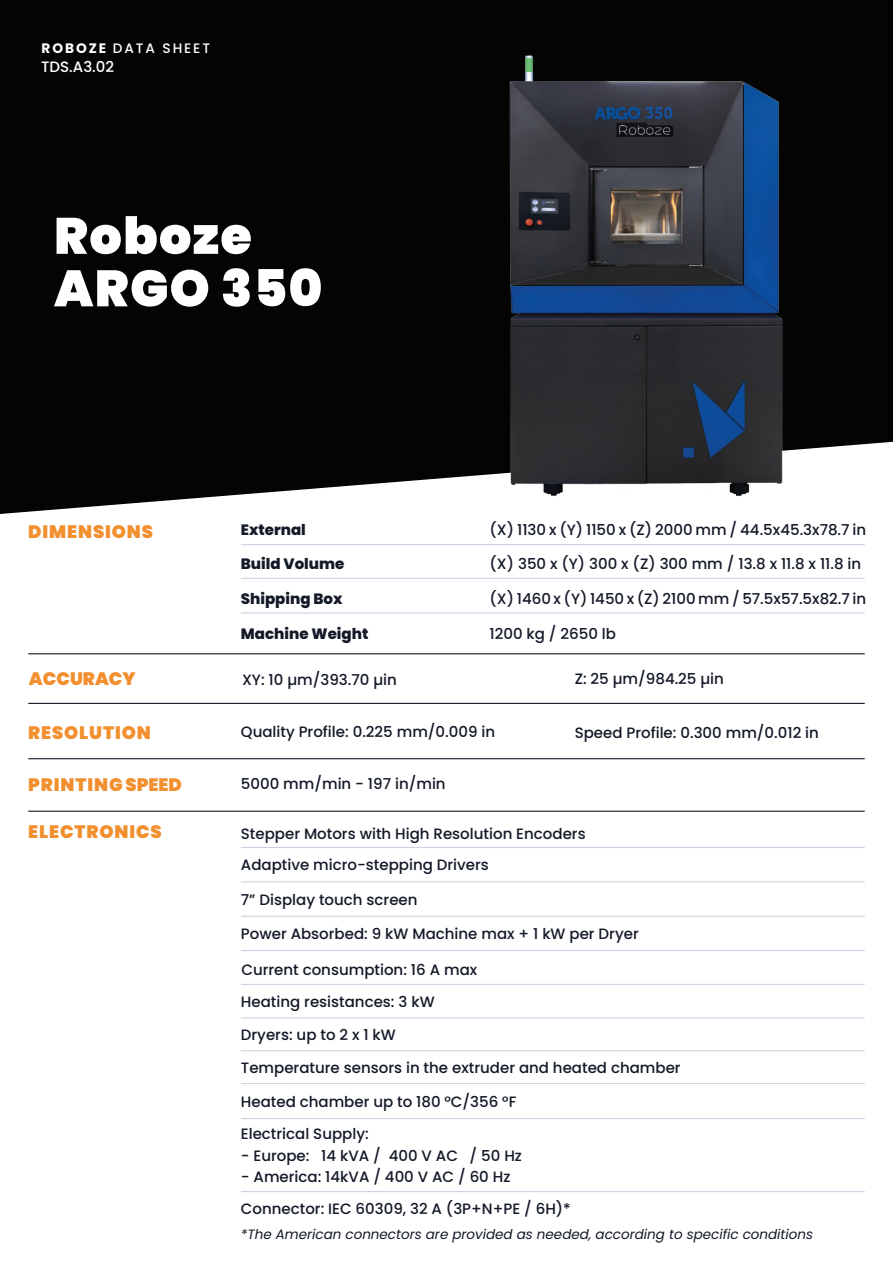
<style>
.page{position:relative;width:893px;height:1263px;background:#fff}
.page>*{position:absolute;margin:0;border:0;box-sizing:border-box;transform-origin:0 0}
.t1{font:900 51px/52.5px "Poppins";letter-spacing:.025em;color:#fff}
.t2{font:900 18px "Poppins";letter-spacing:.05em;color:#f28f2e}
.t3{font:900 18px "Poppins";color:#f28f2e}
.t4{font:500 15px/31.5px "Poppins";color:#131927}
.t5{font:800 15px "Poppins";color:#131927}
.t6{font:500 15px "Poppins";color:#fff}
.t7{font:500 13.65px "Poppins";letter-spacing:.14em;color:#fff}
.t8{font:italic 13.5px "Poppins";color:#131927}
.s1{font-weight:700}
</style>
<div class="page">
<div style="left:0;top:0;width:893px;height:514px;background:#040503"></div>
<hr style="left:28px;top:703px;width:837px;height:1px;background:#131927">
<hr style="left:28px;top:758px;width:837px;height:1px;background:#131927">
<hr style="left:28px;top:811px;width:837px;height:1px;background:#131927">
<hr style="left:241px;top:544px;width:624px;height:1px;background:#cfd0e1">
<hr style="left:241px;top:578px;width:624px;height:1px;background:#cfd0e1">
<hr style="left:241px;top:612px;width:624px;height:1px;background:#cfd0e1">
<hr style="left:241px;top:847px;width:624px;height:1px;background:#cfd0e1">
<hr style="left:241px;top:1050px;width:624px;height:1px;background:#cfd0e1">
<hr style="left:241px;top:915px;width:624px;height:2px;background:#cfd0e1">
<hr style="left:241px;top:1118px;width:624px;height:1px;background:#cfd0e1">
<hr style="left:241px;top:1191px;width:624px;height:1px;background:#cfd0e1">
<hr style="left:241px;top:881px;width:624px;height:1px;background:#cfd0e1">
<hr style="left:241px;top:1083px;width:624px;height:1px;background:#cfd0e1">
<hr style="left:241px;top:950px;width:624px;height:1px;background:#cfd0e1">
<hr style="left:241px;top:1017px;width:624px;height:1px;background:#cfd0e1">
<img style="left:355px;top:43px;width:507px;height:471px">
<hr style="left:28px;top:653px;width:837px;height:1px;background:#131927">
<hr style="left:241px;top:984px;width:624px;height:1px;background:#cfd0e1">
<p class="t7" style="left:42px;top:40px;width:170px"><span class="s1">ROBOZE</span> DATA SHEET</p>
<p class="t6" style="left:41px;top:58px;width:75px">TDS.A3.02</p>
<h1 class="t1" style="left:54px;top:210px;width:270px">Roboze<br>ARGO 350</h1>
<p class="t2" style="left:28px;top:521px;width:126px">DIMENSIONS</p>
<p class="t5" style="left:241px;top:521px;width:67px">External</p>
<p class="t5" style="left:241px;top:555px;width:105px">Build Volume</p>
<p class="t5" style="left:241px;top:590px;width:103px">Shipping Box</p>
<p class="t5" style="left:241px;top:624px;width:129px">Machine Weight</p>
<p class="t4" style="left:489px;top:514px;width:378px">(X) 1130 x (Y) 1150 x (Z) 2000 mm / 44.5x45.3x78.7 in</p>
<p class="t4" style="left:489px;top:548px;width:373px">(X) 350 x (Y) 300 x (Z) 300 mm / 13.8 x 11.8 x 11.8 in</p>
<p class="t4" style="left:489px;top:583px;width:378px">(X) 1460 x (Y) 1450 x (Z) 2100 mm / 57.5x57.5x82.7 in</p>
<p class="t4" style="left:489px;top:618px;width:128px">1200 kg / 2650 lb</p>
<p class="t3" style="left:29px;top:668px;width:108px">ACCURACY</p>
<p class="t4" style="left:242px;top:664px;width:156px">XY: 10 µm/393.70 µin</p>
<p class="t4" style="left:575px;top:663px;width:151px">Z: 25 µm/984.25 µin</p>
<p class="t2" style="left:28px;top:722px;width:124px">RESOLUTION</p>
<p class="t2" style="left:28px;top:774px;width:155px">PRINTING SPEED</p>
<p class="t2" style="left:28px;top:821px;width:135px">ELECTRONICS</p>
<p class="t4" style="left:241px;top:716px;width:256px">Quality Profile: 0.225 mm/0.009 in</p>
<p class="t4" style="left:575px;top:717px;width:246px">Speed Profile: 0.300 mm/0.012 in</p>
<p class="t4" style="left:241px;top:768px;width:206px">5000 mm/min - 197 in/min</p>
<p class="t4" style="left:241px;top:818px;width:346px">Stepper Motors with High Resolution Encoders<br>Adaptive micro-stepping Drivers</p>
<p class="t4" style="left:241px;top:884px;width:178px">7” Display touch screen</p>
<p class="t4" style="left:241px;top:918px;width:399px">Power Absorbed: 9 kW Machine max + 1 kW per Dryer</p>
<p class="t4" style="left:241px;top:954px;width:237px">Current consumption: 16 A max</p>
<p class="t4" style="left:241px;top:986px;width:195px">Heating resistances: 3 kW</p>
<p class="t4" style="left:241px;top:1019px;width:156px">Dryers: up to 2 x 1 kW</p>
<p class="t4" style="left:241px;top:1052px;width:441px">Temperature sensors in the extruder and heated chamber</p>
<p class="t4" style="left:241px;top:1086px;width:277px">Heated chamber up to 180 °C/356 °F<br>Electrical Supply:</p>
<p class="t4" style="left:241px;top:1140px;width:283px">- Europe: 14 kVA / 400 V AC / 50 Hz</p>
<p class="t4" style="left:241px;top:1161px;width:331px">- America: 14kVA / 400 V AC / 60 Hz<br>Connector: IEC 60309, 32 A (3P+N+PE / 6H)*</p>
<p class="t8" style="left:241px;top:1227px;width:574px">*The American connectors are provided as needed, according to specific conditions</p>
</div>
